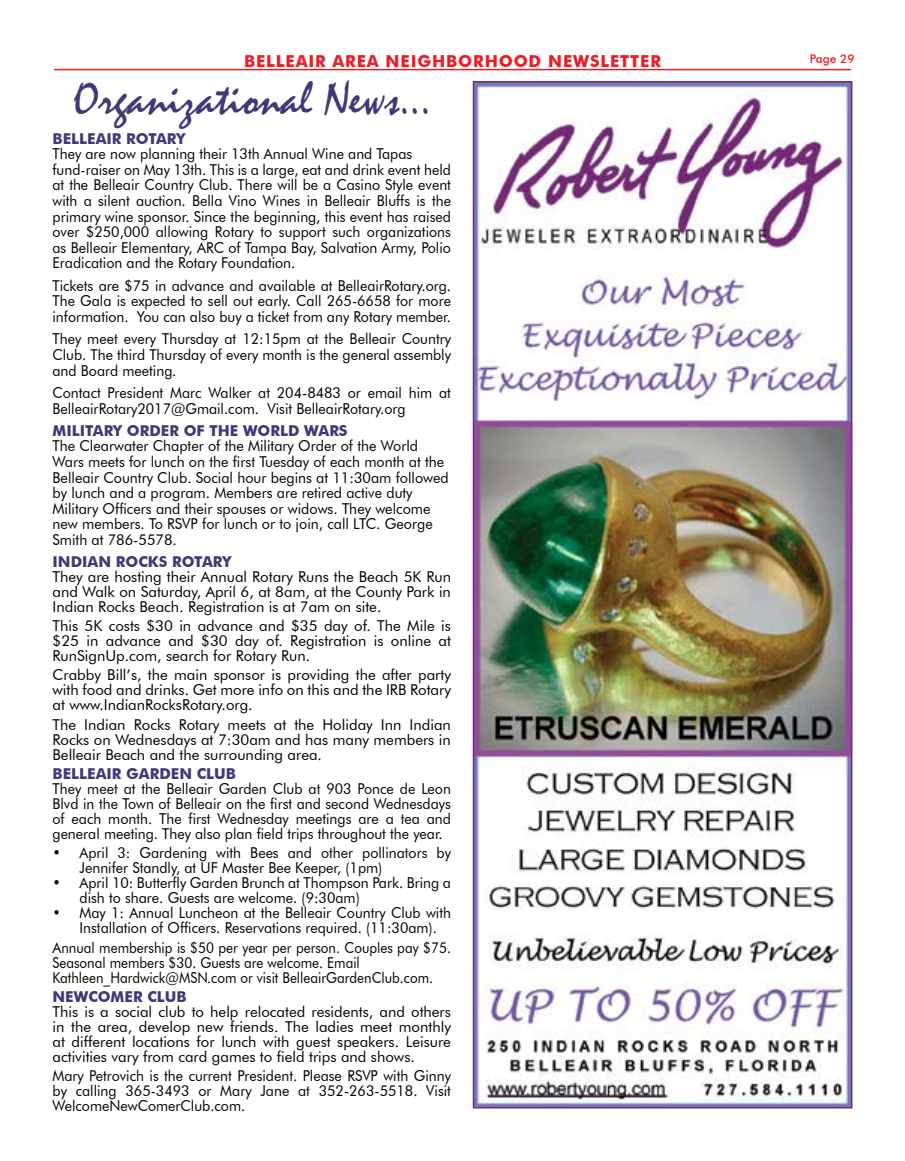
<style>
.page{position:relative;width:905px;height:1161px;background:#fff}
.page>*{position:absolute;margin:0;border:0;box-sizing:border-box;transform-origin:0 0}
.t1{font:48px "Mistral";color:#403977}
.t2{font:700 16.5px "Futura BT";letter-spacing:.05em;color:#ed1d24}
.t3{font:15px/15.6px "Futura BT";color:#000;scale:.95 1}
.t4{font:15px/15px "Futura BT";color:#000;text-align:justify}
.t5{font:15px/15.6px "Futura BT";color:#000;scale:.96 1}
.t6{font:700 15px "Futura BT";color:#403977}
.t7{font:500 12px "Futura BT";color:#ed1d24}
</style>
<div class="page">
<hr style="left:54px;top:69px;width:796px;height:1px;background:#ed1d24">
<img style="left:475px;top:84px;width:374px;height:1021px">
<div style="left:472px;top:81px;width:380px;height:1027px;border:2px solid #772777"></div>
<p class="t2" style="left:244px;top:51px;width:418px">BELLEAIR AREA NEIGHBORHOOD NEWSLETTER</p>
<p class="t7" style="left:809px;top:52px;width:46px">Page 29</p>
<h1 class="t1" style="left:73px;top:69px;width:359px">Organizational News...</h1>
<p class="t6" style="left:52px;top:129px;width:134px">BELLEAIR ROTARY</p>
<p class="t3" style="left:52px;top:146px;width:421px">They are now planning their 13th Annual Wine and Tapas fund-raiser on May 13th. This is a large, eat and drink event held at the Belleair Country Club. There will be a Casino Style event with a silent auction. Bella Vino Wines in Belleair Bluffs is the primary wine sponsor. Since the beginning, this event has raised over $250,000 allowing Rotary to support such organizations as Belleair Elementary, ARC of Tampa Bay, Salvation Army, Polio Eradication and the Rotary Foundation.</p>
<p class="t3" style="left:52px;top:278px;width:421px;text-align:justify">Tickets are $75 in advance and available at BelleairRotary.org.<br>The Gala is expected to sell out early. Call 265-6658 for more information. You can also buy a ticket from any Rotary member.</p>
<p class="t3" style="left:52px;top:331px;width:421px;text-align:justify">They meet every Thursday at 12:15pm at the Belleair Country Club. The third Thursday of every month is the general assembly and Board meeting.</p>
<p class="t3" style="left:52px;top:385px;width:421px">Contact President Marc Walker at 204-8483 or email him at<br>BelleairRotary2017@Gmail.com. Visit BelleairRotary.org</p>
<p class="t6" style="left:52px;top:421px;width:297px">MILITARY ORDER OF THE WORLD WARS</p>
<p class="t5" style="left:52px;top:438px;width:414px">The Clearwater Chapter of the Military Order of the World Wars meets for lunch on the first Tuesday of each month at the Belleair Country Club. Social hour begins at 11:30am followed by lunch and a program. Members are retired active duty Military Officers and their spouses or widows. They welcome new members. To RSVP for lunch or to join, call LTC. George Smith at 786-5578.</p>
<p class="t6" style="left:52px;top:552px;width:180px">INDIAN ROCKS ROTARY</p>
<p class="t4" style="left:52px;top:569px;width:400px">They are hosting their Annual Rotary Runs the Beach 5K Run and Walk on Saturday, April 6, at 8am, at the County Park in Indian Rocks Beach. Registration is at 7am on site.</p>
<p class="t4" style="left:52px;top:618px;width:400px">This 5K costs $30 in advance and $35 day of. The Mile is $25 in advance and $30 day of. Registration is online at RunSignUp.com, search for Rotary Run.</p>
<p class="t4" style="left:52px;top:668px;width:400px">Crabby Bill’s, the main sponsor is providing the after party with food and drinks. Get more info on this and the IRB Rotary at www.IndianRocksRotary.org.</p>
<p class="t4" style="left:52px;top:717px;width:400px">The Indian Rocks Rotary meets at the Holiday Inn Indian Rocks on Wednesdays at 7:30am and has many members in Belleair Beach and the surrounding area.</p>
<p class="t6" style="left:52px;top:765px;width:185px">BELLEAIR GARDEN CLUB</p>
<p class="t3" style="left:52px;top:781px;width:421px;line-height:15px;text-align:justify">They meet at the Belleair Garden Club at 903 Ponce de Leon Blvd in the Town of Belleair on the first and second Wednesdays of each month. The first Wednesday meetings are a tea and general meeting. They also plan field trips throughout the year.</p>
<p class="t3" style="left:80px;top:845px;width:392px;line-height:15px;text-indent:-27px">• April 3: Gardening with Bees and other pollinators by<br>Jennifer Standly, at UF Master Bee Keeper, (1pm)</p>
<p class="t3" style="left:80px;top:875px;width:392px;line-height:15px;text-indent:-27px">• April 10: Butterfly Garden Brunch at Thompson Park. Bring a dish to share. Guests are welcome. (9:30am)</p>
<p class="t3" style="left:80px;top:905px;width:392px;line-height:15px;text-indent:-27px">• May 1: Annual Luncheon at the Belleair Country Club with<br>Installation of Officers. Reservations required. (11:30am).</p>
<p class="t3" style="left:52px;top:940px;width:421px;line-height:15px">Annual membership is $50 per year per person. Couples pay $75.<br>Seasonal members $30. Guests are welcome. Email<br>Kathleen_Hardwick@MSN.com or visit BelleairGardenClub.com.</p>
<p class="t6" style="left:52px;top:988px;width:136px">NEWCOMER CLUB</p>
<p class="t4" style="left:52px;top:1004px;width:400px">This is a social club to help relocated residents, and others in the area, develop new friends. The ladies meet monthly at different locations for lunch with guest speakers. Leisure activities vary from card games to field trips and shows.</p>
<p class="t3" style="left:52px;top:1068px;width:421px;line-height:15px;text-align:justify">Mary Petrovich is the current President. Please RSVP with Ginny by calling 365-3493 or Mary Jane at 352-263-5518. Visit WelcomeNewComerClub.com.</p>
</div>
